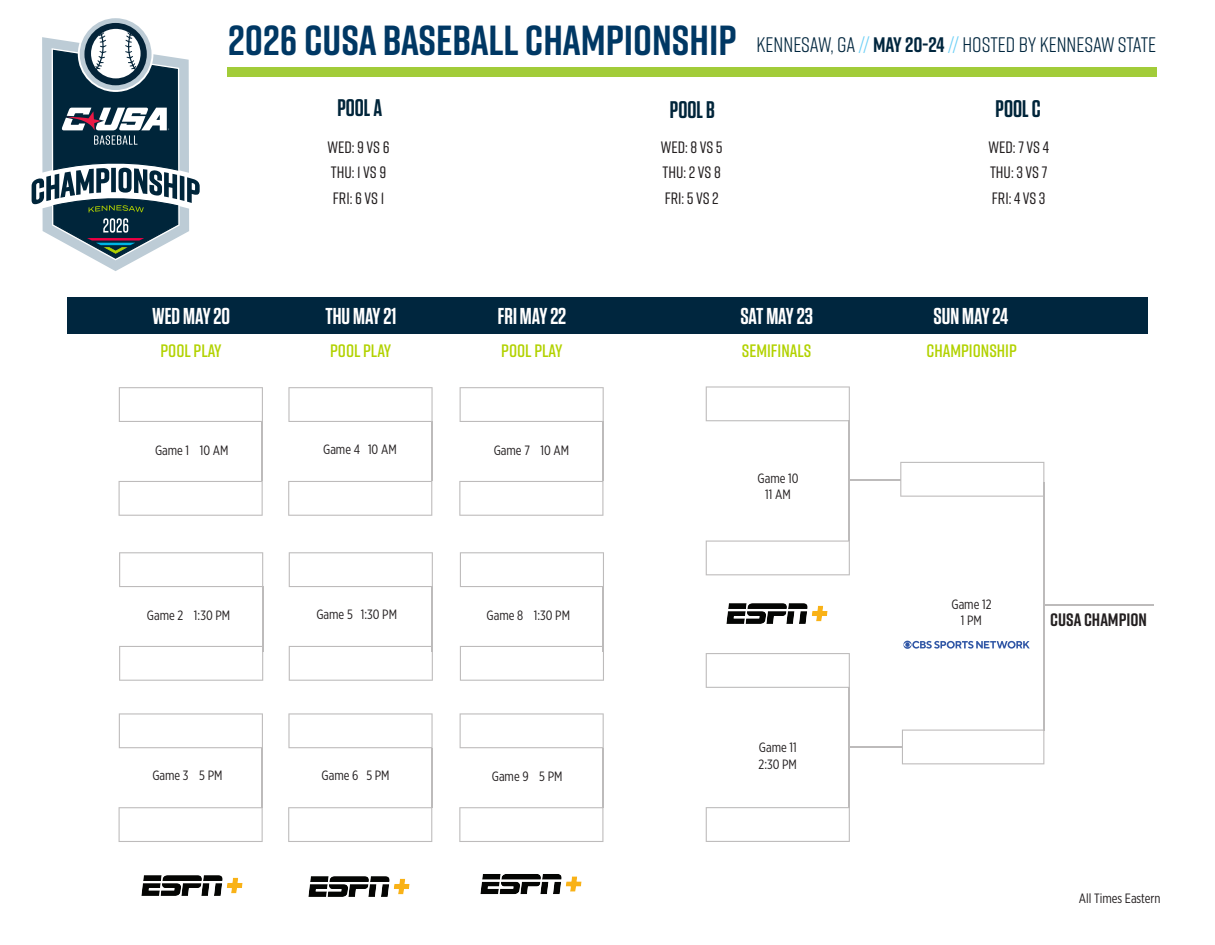
<style>
.page{position:relative;width:1215px;height:945px;background:#fff}
.page>*{position:absolute;margin:0;border:0;box-sizing:border-box;transform-origin:0 0}
.t1{font:600 24px "Tungsten";color:#00253a}
.t2{font:600 22.95px "Tungsten";color:#fff}
.t3{font:21px "Rift";color:#00263e}
.t4{font:600 18px "Rift";color:#b2d200}
.t5{font:700 18px "Rift";color:#231f20}
.t6{font:500 16.5px/25.5px "Rift";color:#231f20;text-align:justify}
.t7{font:13.5px/16.2px "Gotham X Narrow";color:#231f20;text-align:center}
.s1{font-weight:700;font-size:42px;color:#003864}
.s2{color:#6bcff6}
.s3{font-weight:700}
</style>
<div class="page">
<svg style="left:119px;top:387px;width:144px;height:35px"></svg>
<svg style="left:119px;top:646px;width:144px;height:35px"></svg>
<svg style="left:119px;top:552px;width:144px;height:35px"></svg>
<svg style="left:119px;top:481px;width:144px;height:35px"></svg>
<hr style="left:262px;top:422px;width:1px;height:59px;background:#bdbbbb">
<hr style="left:262px;top:586px;width:1px;height:66px;background:#bdbbbb">
<hr style="left:849px;top:421px;width:1px;height:120px;background:#bdbbbb">
<svg style="left:706px;top:386px;width:144px;height:35px"></svg>
<svg style="left:706px;top:541px;width:144px;height:34px"></svg>
<hr style="left:850px;top:480px;width:51px;height:1px;background:#bdbbbb">
<hr style="left:851px;top:746px;width:51px;height:1px;background:#bdbbbb">
<svg style="left:900px;top:462px;width:144px;height:35px"></svg>
<svg style="left:902px;top:730px;width:142px;height:34px"></svg>
<hr style="left:1043px;top:482px;width:1px;height:249px;background:#bdbbbb">
<hr style="left:1044px;top:605px;width:110px;height:1px;background:#bdbbbb">
<svg style="left:119px;top:713px;width:144px;height:35px"></svg>
<svg style="left:119px;top:807px;width:144px;height:35px"></svg>
<hr style="left:262px;top:748px;width:1px;height:59px;background:#bdbbbb">
<hr style="left:849px;top:687px;width:1px;height:120px;background:#bdbbbb">
<svg style="left:706px;top:653px;width:144px;height:35px"></svg>
<svg style="left:706px;top:807px;width:144px;height:35px"></svg>
<img style="left:141px;top:875px;width:102px;height:21px">
<img style="left:308px;top:876px;width:102px;height:21px">
<img style="left:726px;top:603px;width:102px;height:21px">
<img style="left:480px;top:874px;width:102px;height:20px">
<svg style="left:903px;top:641px;width:127px;height:8px"></svg>
<div style="left:227px;top:67px;width:930px;height:9px;background:#a2cc39"></div>
<svg style="left:288px;top:387px;width:145px;height:35px"></svg>
<svg style="left:289px;top:646px;width:144px;height:35px"></svg>
<svg style="left:289px;top:552px;width:144px;height:35px"></svg>
<svg style="left:288px;top:481px;width:144px;height:35px"></svg>
<hr style="left:431px;top:422px;width:1px;height:59px;background:#bdbbbb">
<hr style="left:432px;top:586px;width:1px;height:66px;background:#bdbbbb">
<svg style="left:288px;top:713px;width:145px;height:35px"></svg>
<svg style="left:288px;top:807px;width:144px;height:35px"></svg>
<hr style="left:431px;top:748px;width:1px;height:59px;background:#bdbbbb">
<svg style="left:460px;top:387px;width:144px;height:35px"></svg>
<svg style="left:460px;top:646px;width:144px;height:35px"></svg>
<svg style="left:460px;top:552px;width:144px;height:35px"></svg>
<svg style="left:459px;top:481px;width:144px;height:35px"></svg>
<hr style="left:602px;top:422px;width:1px;height:59px;background:#bdbbbb">
<hr style="left:603px;top:586px;width:1px;height:66px;background:#bdbbbb">
<svg style="left:460px;top:713px;width:144px;height:35px"></svg>
<svg style="left:459px;top:807px;width:144px;height:35px"></svg>
<hr style="left:602px;top:748px;width:1px;height:59px;background:#bdbbbb">
<div style="left:67px;top:298px;width:1081px;height:36px;background:#00263e"></div>
<div style="left:80px;top:18px;width:72px;height:72px;background:#bdccd6;border-radius:50%"></div>
<div style="left:84px;top:23px;width:63px;height:62px;background:#042439;border-radius:50%"></div>
<svg style="left:32px;top:29px;width:168px;height:242px"></svg>
<h3 class="t3" style="left:228px;top:30px;width:930px"><span class="s1">2026 CUSA BASEBALL CHAMPIONSHIP</span> KENNESAW, GA <span class="s2">//</span> <span class="s3">MAY 20-24</span> <span class="s2">//</span> HOSTED BY KENNESAW STATE</h3>
<h1 class="t1" style="left:337px;top:95px;width:46px">POOL A</h1>
<h1 class="t1" style="left:670px;top:97px;width:46px">POOL B</h1>
<h1 class="t1" style="left:996px;top:96px;width:47px">POOL C</h1>
<p class="t6" style="left:327px;top:134px;width:64px;text-align:left">WED: 9 VS 6<br>THU: 1 VS 9<br>FRI: 6 VS 1</p>
<p class="t6" style="left:661px;top:134px;width:63px">WED: 8 VS 5<br>THU: 2 VS 8<br>FRI: 5 VS 2</p>
<p class="t6" style="left:989px;top:134px;width:62px">WED: 7 VS 4<br>THU: 3 VS 7<br>FRI: 4 VS 3</p>
<h2 class="t2" style="left:152px;top:304px;width:80px">WED MAY 20</h2>
<h2 class="t2" style="left:325px;top:304px;width:72px">THU MAY 21</h2>
<h2 class="t2" style="left:498px;top:304px;width:70px">FRI MAY 22</h2>
<h2 class="t2" style="left:740px;top:304px;width:74px">SAT MAY 23</h2>
<h2 class="t2" style="left:934px;top:304px;width:76px">SUN MAY 24</h2>
<h3 class="t4" style="left:160px;top:338px;width:63px">POOL PLAY</h3>
<h3 class="t4" style="left:330px;top:338px;width:63px">POOL PLAY</h3>
<h3 class="t4" style="left:501px;top:338px;width:63px">POOL PLAY</h3>
<h3 class="t4" style="left:742px;top:338px;width:71px">SEMIFINALS</h3>
<h3 class="t4" style="left:927px;top:338px;width:92px">CHAMPIONSHIP</h3>
<p class="t7" style="left:155px;top:442px;width:75px">Game 1 10 AM</p>
<p class="t7" style="left:323px;top:441px;width:75px">Game 4 10 AM</p>
<p class="t7" style="left:494px;top:442px;width:77px">Game 7 10 AM</p>
<p class="t7" style="left:147px;top:607px;width:85px">Game 2 1:30 PM</p>
<p class="t7" style="left:316px;top:606px;width:82px">Game 5 1:30 PM</p>
<p class="t7" style="left:487px;top:607px;width:85px">Game 8 1:30 PM</p>
<p class="t7" style="left:152px;top:767px;width:72px">Game 3 5 PM</p>
<p class="t7" style="left:321px;top:767px;width:70px">Game 6 5 PM</p>
<p class="t7" style="left:492px;top:768px;width:72px">Game 9 5 PM</p>
<p class="t7" style="left:758px;top:470px;width:43px">Game 10<br>11 AM</p>
<p class="t7" style="left:759px;top:739px;width:40px;text-align:left">Game 11<br>2:30 PM</p>
<p class="t7" style="left:951px;top:596px;width:42px">Game 12<br>1 PM</p>
<h3 class="t5" style="left:1050px;top:607px;width:98px">CUSA CHAMPION</h3>
<p class="t7" style="left:1079px;top:890px;width:83px">All Times Eastern</p>
</div>
